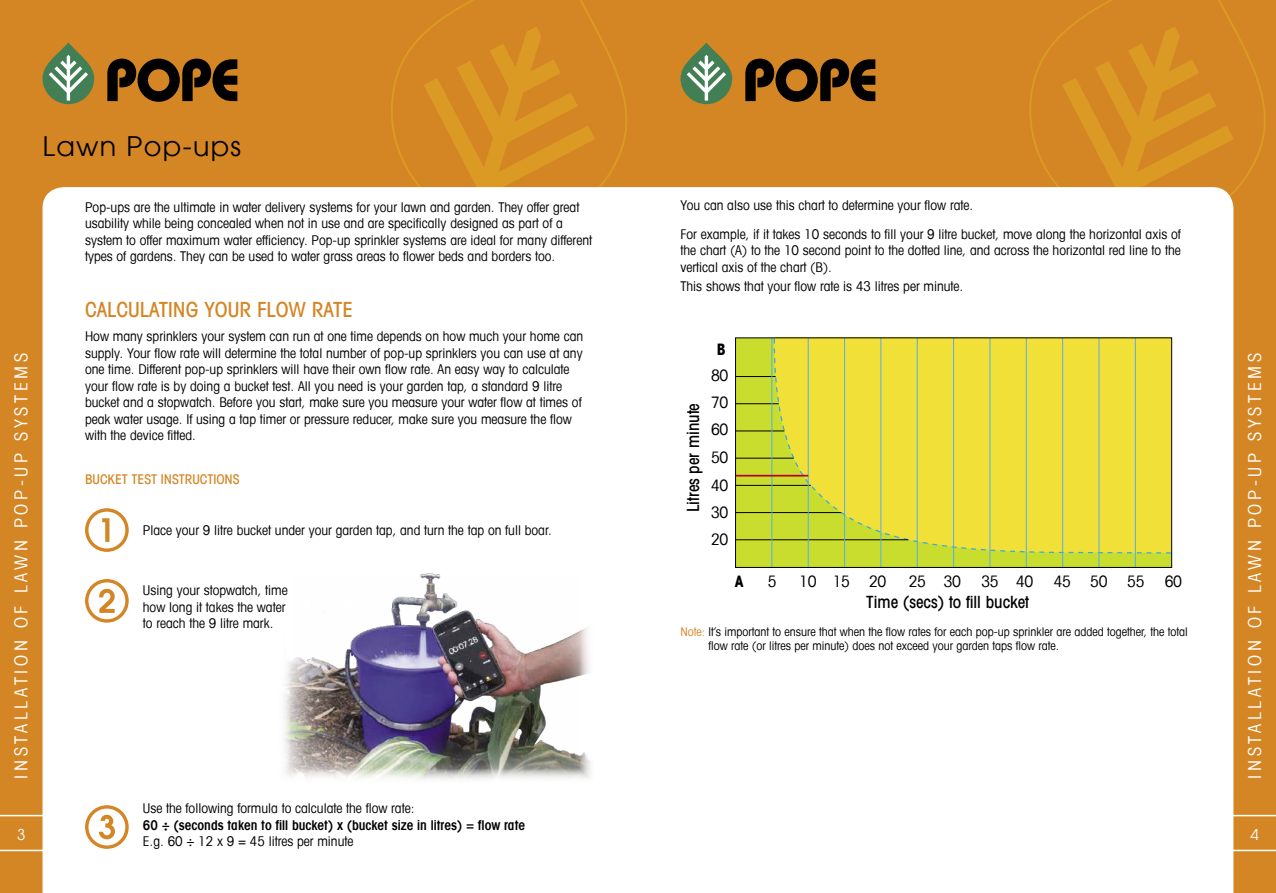
<style>
.page{position:relative;width:1276px;height:893px;background:#d48625}
.page>*{position:absolute;margin:0;border:0;box-sizing:border-box;transform-origin:0 0}
.t1{font:27px "Avant Garde LT";letter-spacing:.05em;color:#000}
.t2{font:500 condensed 21px "Avant Garde LT";color:#d48625}
.t3{font:condensed 18px "Avant Garde LT";letter-spacing:.2em;color:#fff}
.t4{font:500 condensed 16.95px "Avant Garde LT";color:#000}
.t5{font:condensed 15.9px "Avant Garde LT";letter-spacing:-.025em;color:#000}
.t6{font:700 condensed 15.9px "Avant Garde LT";color:#000}
.t7{font:15px "Avant Garde LT";color:#fff}
.t8{font:condensed 13.5px/16.5px "Avant Garde LT";color:#000}
.t9{font:600 condensed 13.5px "Avant Garde LT";color:#000}
.t10{font:500 condensed 13.5px "Avant Garde LT";color:#d48625}
.t11{font:condensed 12px/14.4px "Avant Garde LT";color:#000}
.s1{color:#d48625}
</style>
<div class="page">
<svg style="left:0;top:815px;width:43px;height:36px"></svg>
<svg style="left:1233px;top:815px;width:43px;height:36px"></svg>
<svg style="left:107px;top:59px;width:130px;height:43px"></svg>
<svg style="left:43px;top:43px;width:51px;height:61px"></svg>
<svg style="left:745px;top:59px;width:130px;height:43px"></svg>
<svg style="left:680px;top:43px;width:52px;height:61px"></svg>
<svg style="left:391px;top:0;width:236px;height:187px"></svg>
<svg style="left:423px;top:26px;width:172px;height:161px"></svg>
<svg style="left:1029px;top:0;width:237px;height:243px"></svg>
<svg style="left:1062px;top:26px;width:171px;height:161px"></svg>
<div style="left:43px;top:187px;width:1190px;height:706px;background:#fff"></div>
<img style="left:271px;top:568px;width:324px;height:217px">
<svg style="left:85px;top:508px;width:44px;height:44px"></svg>
<svg style="left:85px;top:579px;width:44px;height:44px"></svg>
<svg style="left:85px;top:805px;width:44px;height:44px"></svg>
<div style="left:735px;top:338px;width:436px;height:229px;background:#c9dd2f"></div>
<svg style="left:773px;top:339px;width:397px;height:215px"></svg>
<hr style="left:735px;top:376px;width:40px;height:1px;background:#000">
<hr style="left:735px;top:403px;width:44px;height:1px;background:#000">
<hr style="left:735px;top:430px;width:49px;height:1px;background:#000">
<hr style="left:735px;top:458px;width:58px;height:1px;background:#000">
<hr style="left:735px;top:485px;width:76px;height:1px;background:#000">
<hr style="left:735px;top:512px;width:106px;height:1px;background:#000">
<hr style="left:735px;top:539px;width:173px;height:1px;background:#000">
<hr style="left:1135px;top:338px;width:1px;height:229px;background:#53aeeb">
<hr style="left:1098px;top:338px;width:1px;height:229px;background:#53aeeb">
<hr style="left:1062px;top:338px;width:1px;height:229px;background:#53aeeb">
<hr style="left:1026px;top:338px;width:1px;height:229px;background:#53aeeb">
<hr style="left:989px;top:338px;width:1px;height:229px;background:#53aeeb">
<hr style="left:953px;top:338px;width:1px;height:229px;background:#53aeeb">
<hr style="left:917px;top:338px;width:1px;height:229px;background:#53aeeb">
<hr style="left:880px;top:338px;width:1px;height:229px;background:#53aeeb">
<hr style="left:844px;top:338px;width:1px;height:229px;background:#53aeeb">
<hr style="left:808px;top:338px;width:1px;height:229px;background:#53aeeb">
<hr style="left:771px;top:338px;width:1px;height:229px;background:#53aeeb">
<div style="left:735px;top:337px;width:437px;height:231px;border:1px solid #000"></div>
<hr style="left:735px;top:475px;width:73px;height:2px;background:#be0027">
<h1 class="t1" style="left:43px;top:130px;width:200px">Lawn Pop-ups</h1>
<p class="t8" style="left:85px;top:199px;width:508px">Pop-ups are the ultimate in water delivery systems for your lawn and garden. They offer great usability while being concealed when not in use and are specifically designed as part of a system to offer maximum water efficiency. Pop-up sprinkler systems are ideal for many different types of gardens. They can be used to water grass areas to fl ower beds and borders too.</p>
<h2 class="t2" style="left:85px;top:297px;width:269px">CALCULATING YOUR FLOW RATE</h2>
<p class="t8" style="left:680px;top:197px;width:294px">You can also use this chart to determine your flow rate.</p>
<p class="t8" style="left:680px;top:225px;width:502px;text-align:justify">For example, if it takes 10 seconds to fi ll your 9 litre bucket, move along the horizontal axis of the chart (A) to the 10 second point to the dotted line, and across the horizontal red line to the vertical axis of the chart (B).</p>
<p class="t8" style="left:680px;top:278px;width:284px">This shows that your flow rate is 43 litres per minute.</p>
<p class="t8" style="left:85px;top:328px;width:499px">How many sprinklers your system can run at one time depends on how much your home can supply. Your flow rate will determine the total number of pop-up sprinklers you can use at any one time. Different pop-up sprinklers will have their own flow rate. An easy way to calculate your flow rate is by doing a bucket test. All you need is your garden tap, a standard 9 litre bucket and a stopwatch. Before you start, make sure you measure your water fl ow at times of peak water usage. If using a tap timer or pressure reducer, make sure you measure the flow with the device fitted.</p>
<p class="t6" style="left:717px;top:339px;width:10px">B</p>
<h3 class="t3" style="left:10px;top:779px;width:427px;rotate:-90deg">INSTALLATION OF LAWN POP-UP SYSTEMS</h3>
<h3 class="t3" style="left:1243px;top:779px;width:427px;rotate:-90deg">INSTALLATION OF LAWN POP-UP SYSTEMS</h3>
<p class="t5" style="left:711px;top:365px;width:19px">80</p>
<p class="t5" style="left:711px;top:392px;width:19px">70</p>
<p class="t4" style="left:682px;top:512px;width:111px;rotate:-90deg">Litres per minute</p>
<p class="t5" style="left:711px;top:420px;width:19px">60</p>
<p class="t5" style="left:711px;top:448px;width:19px">50</p>
<p class="t10" style="left:85px;top:471px;width:156px">BUCKET TEST INSTRUCTIONS</p>
<p class="t5" style="left:711px;top:475px;width:19px">40</p>
<p class="t5" style="left:711px;top:503px;width:19px">30</p>
<p class="t8" style="left:143px;top:521px;width:410px">Place your 9 litre bucket under your garden tap, and turn the tap on full boar.</p>
<p class="t5" style="left:711px;top:529px;width:19px">20</p>
<p class="t6" style="left:735px;top:571px;width:10px">A</p>
<p class="t11" style="left:708px;top:624px;width:481px;text-indent:-28px"><span class="s1">Note:</span> It’s important to ensure that when the flow rates for each pop-up sprinkler are added together, the total fl ow rate (or litres per minute) does not exceed your garden taps fl ow rate.</p>
<p class="t5" style="left:768px;top:572px;width:10px">5</p>
<p class="t5" style="left:799px;top:572px;width:88px">10 15 20</p>
<p class="t5" style="left:908px;top:572px;width:54px">25 30</p>
<p class="t5" style="left:981px;top:572px;width:54px">35 40</p>
<p class="t5" style="left:1053px;top:572px;width:92px">45 50 55</p>
<p class="t5" style="left:1164px;top:572px;width:19px">60</p>
<p class="t4" style="left:866px;top:592px;width:164px">Time (secs) to fill bucket</p>
<p class="t8" style="left:143px;top:582px;width:146px">Using your stopwatch, time how long it takes the water to reach the 9 litre mark.</p>
<p class="t8" style="left:143px;top:800px;width:273px">Use the following formula to calculate the flow rate:</p>
<p class="t9" style="left:143px;top:817px;width:384px">60 ÷ (seconds taken to fill bucket) x (bucket size in litres) = flow rate</p>
<p class="t8" style="left:143px;top:833px;width:212px">E.g. 60 ÷ 12 x 9 = 45 litres per minute</p>
<p class="t7" style="left:17px;top:826px;width:10px">3</p>
<p class="t7" style="left:1250px;top:826px;width:10px">4</p>
</div>
